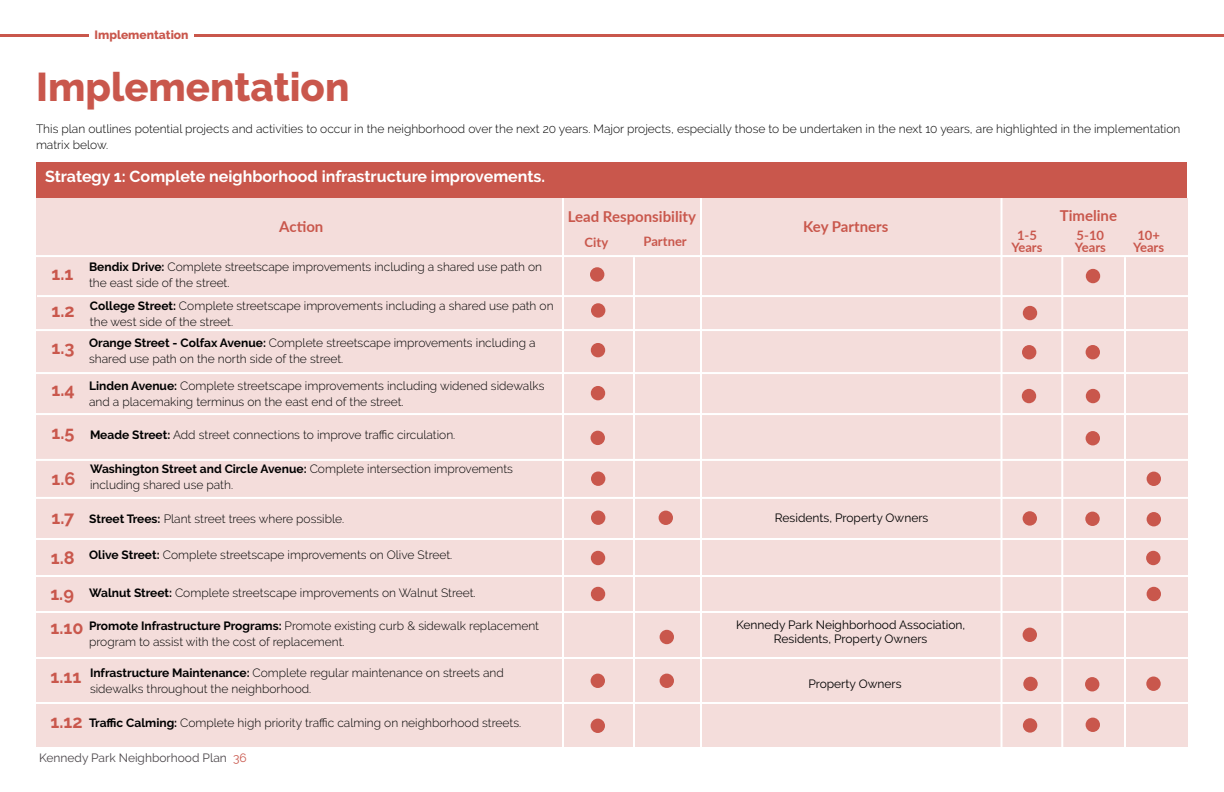
<style>
.page{position:relative;width:1224px;height:792px;background:#fff}
.page>*{position:absolute;margin:0;border:0;box-sizing:border-box;transform-origin:0 0}
.t1{font:800 40px "Raleway";color:#c9574c}
.t2{font:700 18px/37px "Raleway";color:#c9574c;text-align:justify}
.t3{font:700 16px "Raleway";color:#fff}
.t4{font:700 15px "Lato";color:#c9574c}
.t5{font:700 13px/12px "Lato";color:#c9574c;text-align:center}
.t6{font:300 12px/16px "Raleway";color:#000}
.t7{font:12px/14px "Raleway";color:#000;text-align:center}
.t8{font:12px "Raleway";color:#4b464a}
.t9{font:800 12px "Raleway";color:#c9574c}
.s1{font-weight:700}
.s2{font-weight:700;font-size:18px;color:#c9574c}
.s3{color:#c9574c}
</style>
<div class="page">
<hr style="left:0;top:35px;width:1224px;height:2px;background:#c9574c">
<div style="left:89px;top:27px;width:105px;height:18px;background:#fff"></div>
<div style="left:36px;top:162px;width:1151px;height:36px;background:#c9574c"></div>
<div style="left:36px;top:198px;width:1152px;height:549px;background:#f4dddb"></div>
<div style="left:591px;top:431px;width:14px;height:14px;background:#c9574c;border-radius:50%"></div>
<div style="left:590px;top:267px;width:14px;height:15px;background:#c9574c;border-radius:50%"></div>
<div style="left:1086px;top:269px;width:14px;height:14px;background:#c9574c;border-radius:50%"></div>
<div style="left:1086px;top:389px;width:14px;height:14px;background:#c9574c;border-radius:50%"></div>
<div style="left:1023px;top:306px;width:14px;height:14px;background:#c9574c;border-radius:50%"></div>
<div style="left:591px;top:303px;width:14px;height:15px;background:#c9574c;border-radius:50%"></div>
<div style="left:1086px;top:431px;width:14px;height:14px;background:#c9574c;border-radius:50%"></div>
<div style="left:1022px;top:345px;width:14px;height:14px;background:#c9574c;border-radius:50%"></div>
<div style="left:591px;top:343px;width:14px;height:14px;background:#c9574c;border-radius:50%"></div>
<div style="left:591px;top:386px;width:14px;height:14px;background:#c9574c;border-radius:50%"></div>
<div style="left:660px;top:674px;width:14px;height:14px;background:#c9574c;border-radius:50%"></div>
<hr style="left:36px;top:255px;width:1152px;height:2px;background:#fff">
<hr style="left:562px;top:198px;width:2px;height:567px;background:#fff">
<hr style="left:700px;top:198px;width:2px;height:554px;background:#fff">
<hr style="left:1000px;top:198px;width:2px;height:549px;background:#fff">
<hr style="left:633px;top:257px;width:2px;height:499px;background:#fff">
<hr style="left:1061px;top:256px;width:2px;height:491px;background:#fff">
<hr style="left:1124px;top:257px;width:2px;height:490px;background:#fff">
<hr style="left:36px;top:413px;width:1152px;height:2px;background:#fff">
<hr style="left:36px;top:372px;width:1152px;height:2px;background:#fff">
<hr style="left:36px;top:329px;width:1152px;height:2px;background:#fff">
<hr style="left:37px;top:295px;width:1152px;height:2px;background:#fff">
<div style="left:591px;top:472px;width:14px;height:14px;background:#c9574c;border-radius:50%"></div>
<hr style="left:36px;top:459px;width:1152px;height:2px;background:#fff">
<div style="left:591px;top:511px;width:14px;height:14px;background:#c9574c;border-radius:50%"></div>
<hr style="left:36px;top:497px;width:1152px;height:2px;background:#fff">
<hr style="left:36px;top:538px;width:1152px;height:2px;background:#fff">
<hr style="left:36px;top:575px;width:1152px;height:2px;background:#fff">
<hr style="left:36px;top:611px;width:1152px;height:2px;background:#fff">
<div style="left:591px;top:551px;width:14px;height:14px;background:#c9574c;border-radius:50%"></div>
<div style="left:591px;top:587px;width:14px;height:14px;background:#c9574c;border-radius:50%"></div>
<div style="left:660px;top:630px;width:14px;height:14px;background:#c9574c;border-radius:50%"></div>
<hr style="left:36px;top:657px;width:1152px;height:2px;background:#fff">
<div style="left:591px;top:674px;width:14px;height:14px;background:#c9574c;border-radius:50%"></div>
<hr style="left:36px;top:702px;width:1152px;height:2px;background:#fff">
<div style="left:591px;top:719px;width:14px;height:14px;background:#c9574c;border-radius:50%"></div>
<div style="left:1147px;top:512px;width:14px;height:14px;background:#c9574c;border-radius:50%"></div>
<div style="left:1023px;top:511px;width:14px;height:15px;background:#c9574c;border-radius:50%"></div>
<div style="left:1085px;top:512px;width:15px;height:14px;background:#c9574c;border-radius:50%"></div>
<div style="left:1147px;top:472px;width:14px;height:14px;background:#c9574c;border-radius:50%"></div>
<div style="left:1023px;top:628px;width:14px;height:14px;background:#c9574c;border-radius:50%"></div>
<div style="left:1146px;top:677px;width:15px;height:14px;background:#c9574c;border-radius:50%"></div>
<div style="left:1023px;top:677px;width:15px;height:14px;background:#c9574c;border-radius:50%"></div>
<div style="left:1085px;top:677px;width:14px;height:14px;background:#c9574c;border-radius:50%"></div>
<div style="left:1023px;top:718px;width:14px;height:15px;background:#c9574c;border-radius:50%"></div>
<div style="left:1086px;top:718px;width:14px;height:14px;background:#c9574c;border-radius:50%"></div>
<div style="left:1147px;top:587px;width:14px;height:14px;background:#c9574c;border-radius:50%"></div>
<div style="left:1146px;top:551px;width:15px;height:14px;background:#c9574c;border-radius:50%"></div>
<div style="left:659px;top:511px;width:14px;height:14px;background:#c9574c;border-radius:50%"></div>
<div style="left:1022px;top:389px;width:14px;height:14px;background:#c9574c;border-radius:50%"></div>
<div style="left:1086px;top:345px;width:14px;height:14px;background:#c9574c;border-radius:50%"></div>
<p class="t9" style="left:95px;top:28px;width:96px">Implementation</p>
<h1 class="t1" style="left:36px;top:64px;width:315px">Implementation</h1>
<p class="t6" style="left:36px;top:121px;width:1146px">This plan outlines potential projects and activities to occur in the neighborhood over the next 20 years. Major projects, especially those to be undertaken in the next 10 years, are highlighted in the implementation matrix below.</p>
<h3 class="t3" style="left:45px;top:167px;width:502px">Strategy 1: Complete neighborhood infrastructure improvements.</h3>
<p class="t4" style="left:279px;top:216px;width:46px">Action</p>
<p class="t6" style="left:89px;top:259px;width:455px"><span class="s1">Bendix Drive:</span> Complete streetscape improvements including a shared use path on the east side of the street.</p>
<p class="t6" style="left:90px;top:297px;width:465px"><span class="s1">College Street:</span> Complete streetscape improvements including a shared use path on the west side of the street.</p>
<p class="t6" style="left:89px;top:335px;width:448px"><span class="s1">Orange Street - Colfax Avenue:</span> Complete streetscape improvements including a shared use path on the north side of the street.</p>
<p class="t6" style="left:89px;top:377px;width:457px"><span class="s1">Linden Avenue:</span> Complete streetscape improvements including widened sidewalks and a placemaking terminus on the east end of the street.</p>
<h2 class="t2" style="left:52px;top:255px;width:25px">1.1<br>1.2<br>1.3</h2>
<h2 class="t2" style="left:52px;top:371px;width:25px">1.4</h2>
<h2 class="t2" style="left:52px;top:414px;width:24px">1.5</h2>
<p class="t6" style="left:90px;top:427px;width:367px"><span class="s1">Meade Street:</span> Add street connections to improve traffic circulation.</p>
<p class="t6" style="left:90px;top:461px;width:425px"><span class="s1">Washington Street and Circle Avenue:</span> Complete intersection improvements including shared use path.</p>
<h2 class="t2" style="left:52px;top:460px;width:25px">1.6</h2>
<p class="t6" style="left:52px;top:510px;width:294px"><span class="s2">1.7</span> <span class="s1">Street Trees:</span> Plant street trees where possible.</p>
<p class="t6" style="left:51px;top:547px;width:403px"><span class="s2">1.8</span> <span class="s1">Olive Street:</span> Complete streetscape improvements on Olive Street.</p>
<p class="t6" style="left:50px;top:584px;width:427px"><span class="s2">1.9</span> <span class="s1">Walnut Street:</span> Complete streetscape improvements on Walnut Street.</p>
<h2 class="t2" style="left:51px;top:609px;width:34px">1.10</h2>
<p class="t6" style="left:89px;top:618px;width:451px"><span class="s1">Promote Infrastructure Programs:</span> Promote existing curb &amp; sidewalk replacement program to assist with the cost of replacement.</p>
<h2 class="t2" style="left:51px;top:659px;width:32px">1.11</h2>
<p class="t6" style="left:90px;top:665px;width:415px"><span class="s1">Infrastructure Maintenance:</span> Complete regular maintenance on streets and sidewalks throughout the neighborhood.</p>
<p class="t6" style="left:51px;top:715px;width:472px"><span class="s2">1.12</span> <span class="s1">Traffic Calming:</span> Complete high priority traffic calming on neighborhood streets.</p>
<p class="t8" style="left:39px;top:751px;width:209px">Kennedy Park Neighborhood Plan <span class="s3">36</span></p>
<p class="t4" style="left:568px;top:205px;width:130px">Lead Responsibility</p>
<p class="t5" style="left:585px;top:236px;width:25px">City</p>
<p class="t5" style="left:644px;top:234px;width:45px">Partner</p>
<p class="t4" style="left:803px;top:215px;width:87px">Key Partners</p>
<p class="t7" style="left:775px;top:511px;width:155px">Residents, Property Owners</p>
<p class="t7" style="left:736px;top:618px;width:231px">Kennedy Park Neighborhood Association,<br>Residents, Property Owners</p>
<p class="t7" style="left:808px;top:677px;width:95px">Property Owners</p>
<p class="t4" style="left:1060px;top:204px;width:59px">Timeline</p>
<p class="t5" style="left:1011px;top:229px;width:33px">1-5<br>Years</p>
<p class="t5" style="left:1075px;top:229px;width:33px;text-align:left">5-10<br>Years</p>
<p class="t5" style="left:1133px;top:228px;width:33px">10+<br>Years</p>
</div>
